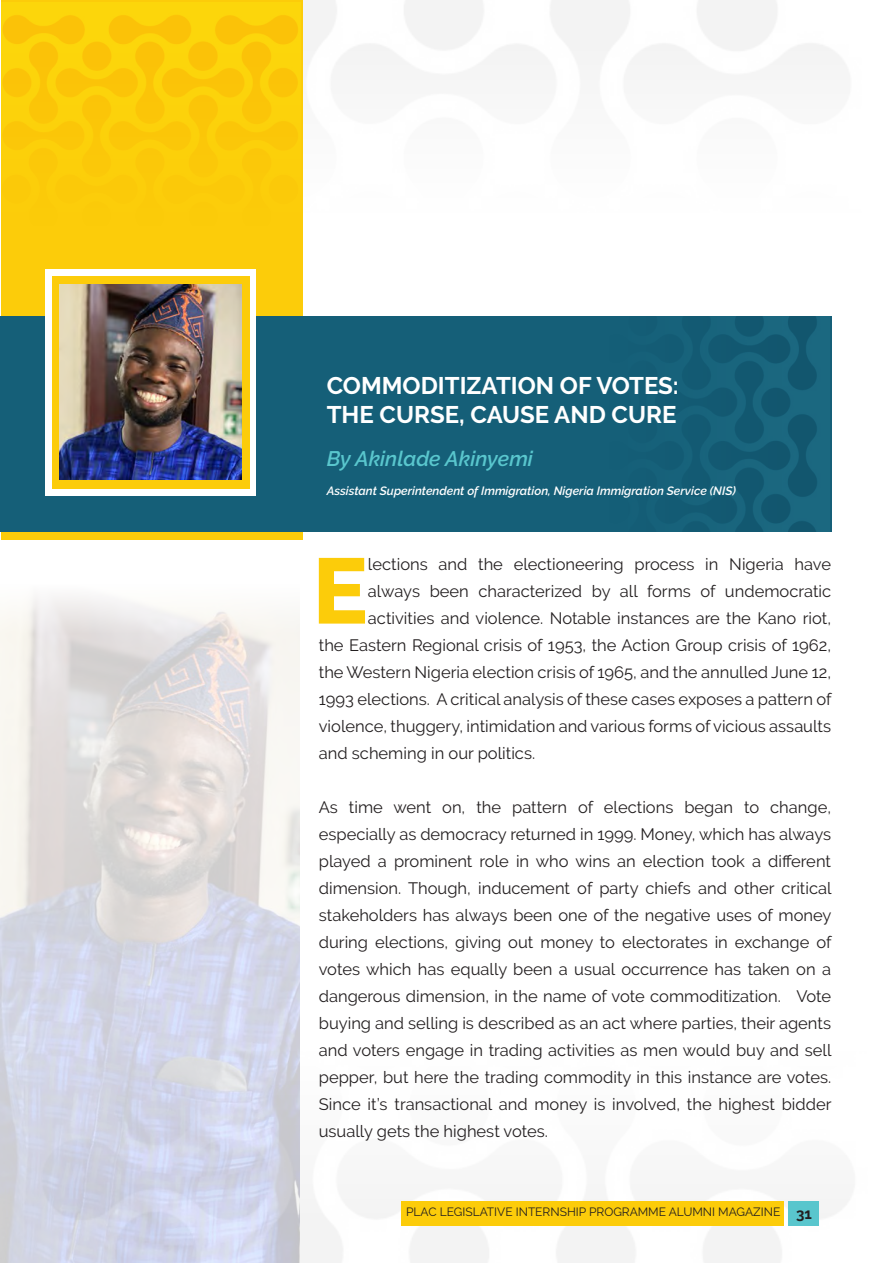
<style>
.page{position:relative;width:893px;height:1263px;background:#fff}
.page>*{position:absolute;margin:0;border:0;box-sizing:border-box;transform-origin:0 0}
.t1{font:800 92.55px "Raleway";color:#fccc0a}
.t2{font:700 24px/28.8px "Raleway";color:#fff}
.t3{font:italic 600 21px "Raleway";color:#59c6cd}
.t4{font:16.5px/27px "Raleway";color:#231f20;text-align:justify}
.t5{font:italic 600 12px "Raleway";color:#fff}
.t6{font:12px "Raleway";color:#231f20}
.s1{font-weight:700;font-size:15px}
</style>
<div class="page">
<img style="left:300px;top:1199px;width:549px;height:64px">
<div style="left:401px;top:1201px;width:383px;height:24px;background:#fccc0a"></div>
<div style="left:789px;top:1201px;width:30px;height:24px;background:#59c6cd"></div>
<img style="left:1px;top:0;width:844px;height:323px">
<img style="left:0;top:597px;width:300px;height:666px">
<div style="left:2px;top:0;width:301px;height:540px;background:#fccc0a"></div>
<div style="left:0;top:317px;width:831px;height:215px;background:#155f78"></div>
<div style="left:45px;top:269px;width:211px;height:226px;background:#fff"></div>
<div style="left:52px;top:276px;width:197px;height:212px;background:#fccc0a"></div>
<img style="left:507px;top:316px;width:323px;height:1px">
<img style="left:60px;top:284px;width:182px;height:196px">
<p class="t2" style="left:327px;top:371px;width:354px">COMMODITIZATION OF VOTES:<br>THE CURSE, CAUSE AND CURE</p>
<p class="t3" style="left:327px;top:447px;width:208px">By Akinlade Akinyemi</p>
<p class="t5" style="left:327px;top:484px;width:411px">Assistant Superintendent of Immigration, Nigeria Immigration Service (NIS)</p>
<p class="t1" style="left:313px;top:538px;width:57px">E</p>
<p class="t4" style="left:368px;top:550px;width:465px">lections and the electioneering process in Nigeria have</p>
<p class="t4" style="left:368px;top:577px;width:465px">always been characterized by all forms of undemocratic</p>
<p class="t4" style="left:368px;top:604px;width:465px">activities and violence. Notable instances are the Kano riot,</p>
<p class="t4" style="left:319px;top:631px;width:514px">the Eastern Regional crisis of 1953, the Action Group crisis of 1962,</p>
<p class="t4" style="left:319px;top:658px;width:514px">the Western Nigeria election crisis of 1965, and the annulled June 12,</p>
<p class="t4" style="left:319px;top:685px;width:514px">1993 elections. A critical analysis of these cases exposes a pattern of</p>
<p class="t4" style="left:319px;top:712px;width:514px">violence, thuggery, intimidation and various forms of vicious assaults</p>
<p class="t4" style="left:319px;top:739px;width:218px">and scheming in our politics.</p>
<p class="t4" style="left:319px;top:793px;width:514px">As time went on, the pattern of elections began to change, especially as democracy returned in 1999. Money, which has always played a prominent role in who wins an election took a different dimension. Though, inducement of party chiefs and other critical stakeholders has always been one of the negative uses of money during elections, giving out money to electorates in exchange of votes which has equally been a usual occurrence has taken on a dangerous dimension, in the name of vote commoditization. Vote buying and selling is described as an act where parties, their agents and voters engage in trading activities as men would buy and sell pepper, but here the trading commodity in this instance are votes.<br>Since it’s transactional and money is involved, the highest bidder usually gets the highest votes.</p>
<p class="t6" style="left:406px;top:1204px;width:407px">PLAC LEGISLATIVE INTERNSHIP PROGRAMME ALUMNI MAGAZINE <span class="s1">31</span></p>
</div>
